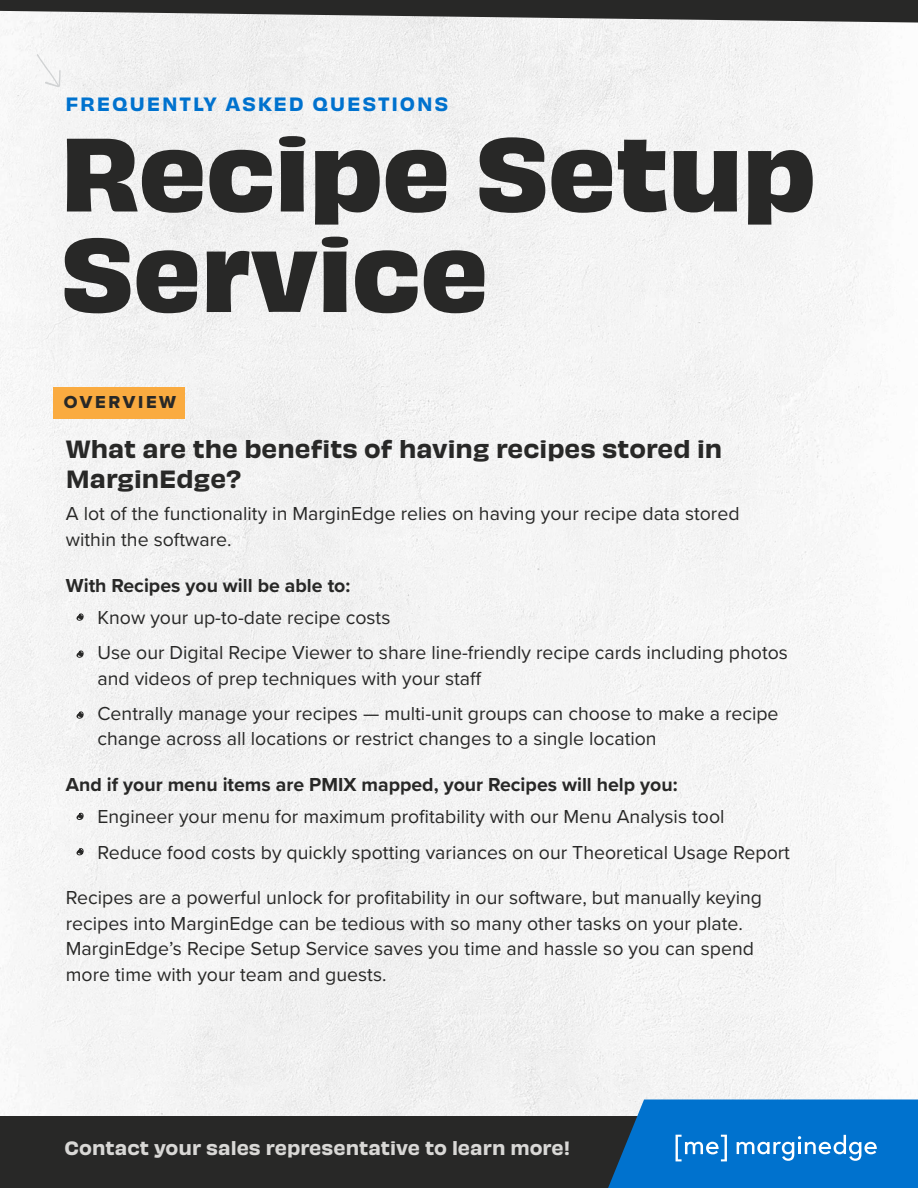
<style>
.page{position:relative;width:918px;height:1188px;background:#fff}
.page>*{position:absolute;margin:0;border:0;box-sizing:border-box;transform-origin:0 0}
.t1{font:700 97.05px/100.5px "Obviously";color:#282827}
.t2{font:23.25px/30px "Obviously Semi";color:#282827}
.t3{font:19.5px/25.5px "Proxima Nova";color:#282827}
.t4{font:700 19.5px "Proxima Nova";color:#282827}
.t5{font:18px "Obviously Semi";color:#d9d8d6}
.t6{font:18px "Obviously Semi";letter-spacing:.1em;color:#0072ce}
.t7{font:18px "Proxima Nova Extrabld";letter-spacing:.15em;color:#282827}
</style>
<div class="page">
<div style="left:0;top:23px;width:918px;height:1093px;background:#f4f4f4"></div>
<svg style="left:0;top:0;width:918px;height:23px"></svg>
<div style="left:0;top:1116px;width:918px;height:72px;background:#282827"></div>
<svg style="left:599px;top:1100px;width:319px;height:88px;background:#1376c6"></svg>
<div style="left:53px;top:387px;width:131px;height:31px;background:#faab40"></div>
<svg style="left:37px;top:54px;width:24px;height:33px"></svg>
<svg style="left:76px;top:613px;width:8px;height:8px"></svg>
<svg style="left:76px;top:650px;width:8px;height:8px"></svg>
<svg style="left:76px;top:711px;width:8px;height:8px"></svg>
<svg style="left:76px;top:813px;width:8px;height:7px"></svg>
<svg style="left:76px;top:848px;width:8px;height:8px"></svg>
<p class="t6" style="left:66px;top:90px;width:384px">FREQUENTLY ASKED QUESTIONS</p>
<h1 class="t1" style="left:61px;top:115px;width:757px">Recipe Setup<br>Service</h1>
<p class="t7" style="left:64px;top:388px;width:114px">OVERVIEW</p>
<p class="t2" style="left:66px;top:432px;width:658px">What are the benefits of having recipes stored in<br>MarginEdge?</p>
<p class="t3" style="left:66px;top:500px;width:675px">A lot of the functionality in MarginEdge relies on having your recipe data stored within the software.</p>
<p class="t4" style="left:66px;top:571px;width:286px">With Recipes you will be able to:</p>
<p class="t3" style="left:97px;top:599px;width:692px;line-height:35.2px">Know your up-to-date recipe costs<br>Use our Digital Recipe Viewer to share line-friendly recipe cards including photos</p>
<p class="t3" style="left:97px;top:660px;width:683px;line-height:35.2px">and videos of prep techniques with your staff<br>Centrally manage your recipes — multi-unit groups can choose to make a recipe</p>
<p class="t3" style="left:97px;top:725px;width:561px">change across all locations or restrict changes to a single location</p>
<p class="t4" style="left:66px;top:770px;width:613px">And if your menu items are PMIX mapped, your Recipes will help you:</p>
<p class="t3" style="left:97px;top:798px;width:694px;line-height:35.2px">Engineer your menu for maximum profitability with our Menu Analysis tool<br>Reduce food costs by quickly spotting variances on our Theoretical Usage Report</p>
<p class="t3" style="left:66px;top:884px;width:698px">Recipes are a powerful unlock for profitability in our software, but manually keying recipes into MarginEdge can be tedious with so many other tasks on your plate.<br>MarginEdge’s Recipe Setup Service saves you time and hassle so you can spend more time with your team and guests.</p>
<p class="t5" style="left:65px;top:1134px;width:507px">Contact your sales representative to learn more!</p>
</div>
